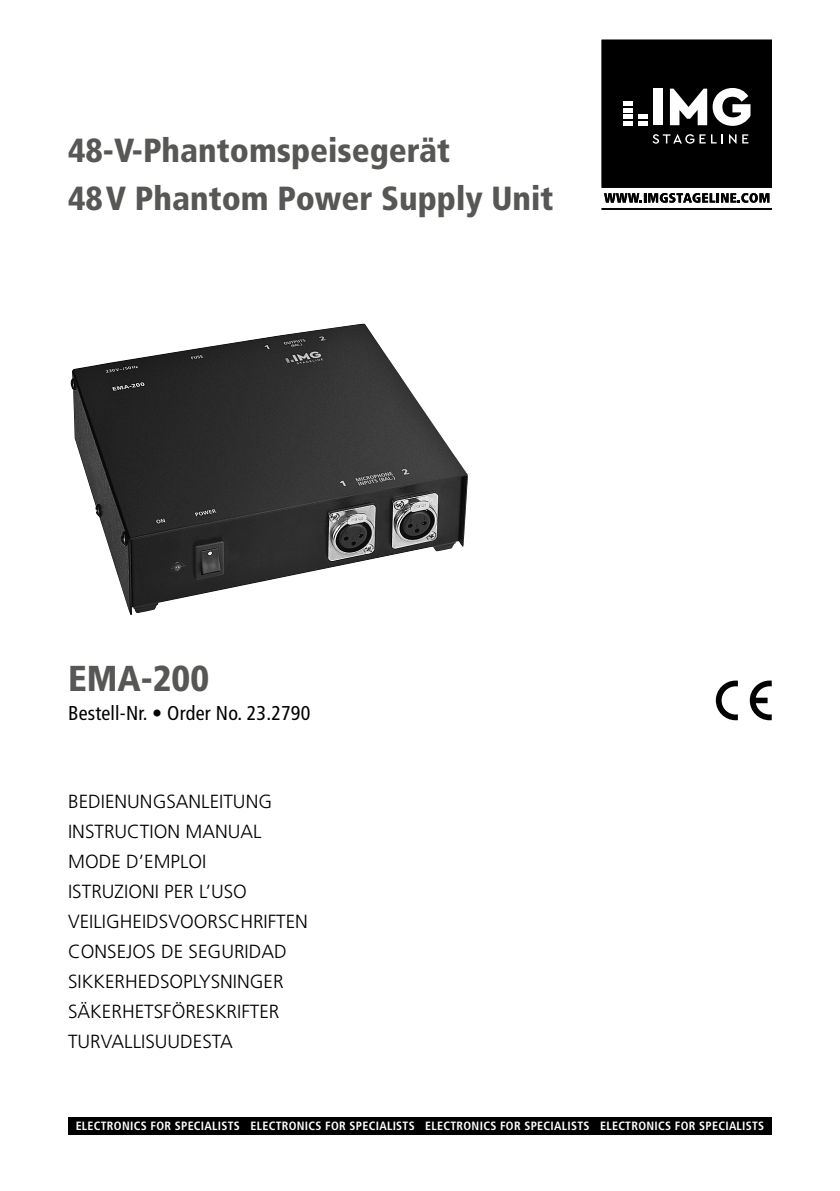
<style>
.page{position:relative;width:840px;height:1191px;background:#fff}
.page>*{position:absolute;margin:0;border:0;box-sizing:border-box;transform-origin:0 0}
.Artikel{font:900 condensed 36px "Frutiger LT Pro";color:#575756}
.Artikel-2{font:900 condensed 33.4px "Frutiger LT Pro";color:#575756}
.Bestell-Nr{font:condensed 20px "Frutiger LT Pro";letter-spacing:.01em;color:#000}
.BDA{font:300 19px "Frutiger LT Pro";color:#000}
.t1{font:700 condensed 12px "Frutiger LT Pro";letter-spacing:.025em;color:#fff}
</style>
<div class="page">
<svg style="left:715px;top:680px;width:56px;height:40px"></svg>
<div style="left:68px;top:1117px;width:703px;height:17px;background:#000"></div>
<svg style="left:601px;top:40px;width:170px;height:170px"></svg>
<img style="left:71px;top:323px;width:396px;height:292px">
<p class="Artikel-2" style="left:68px;top:130px;width:383px">48-V-Phantomspeisegerät</p>
<p class="Artikel-2" style="left:68px;top:178px;width:486px">48V Phantom Power Supply Unit</p>
<p class="Artikel" style="left:68px;top:656px;width:142px">EMA-200</p>
<p class="Bestell-Nr" style="left:68px;top:701px;width:244px">Bestell-Nr. • Order No. 23.2790</p>
<p class="BDA" style="left:68px;top:790px;width:205px">BEDIENUNGSANLEITUNG</p>
<p class="BDA" style="left:68px;top:820px;width:195px">INSTRUCTION MANUAL</p>
<p class="BDA" style="left:68px;top:850px;width:140px">MODE D’EMPLOI</p>
<p class="BDA" style="left:68px;top:880px;width:180px">ISTRUZIONI PER L’USO</p>
<p class="BDA" style="left:68px;top:910px;width:241px">VEILIGHEIDSVOORSCHRIFTEN</p>
<p class="BDA" style="left:68px;top:940px;width:220px">CONSEJOS DE SEGURIDAD</p>
<p class="BDA" style="left:68px;top:970px;width:217px">SIKKERHEDSOPLYSNINGER</p>
<p class="BDA" style="left:68px;top:1000px;width:213px">SÄKERHETSFÖRESKRIFTER</p>
<p class="BDA" style="left:68px;top:1030px;width:166px">TURVALLISUUDESTA</p>
<p class="t1" style="left:76px;top:1118px;width:689px">ELECTRONICS FOR SPECIALISTS ELECTRONICS FOR SPECIALISTS ELECTRONICS FOR SPECIALISTS ELECTRONICS FOR SPECIALISTS</p>
</div>
